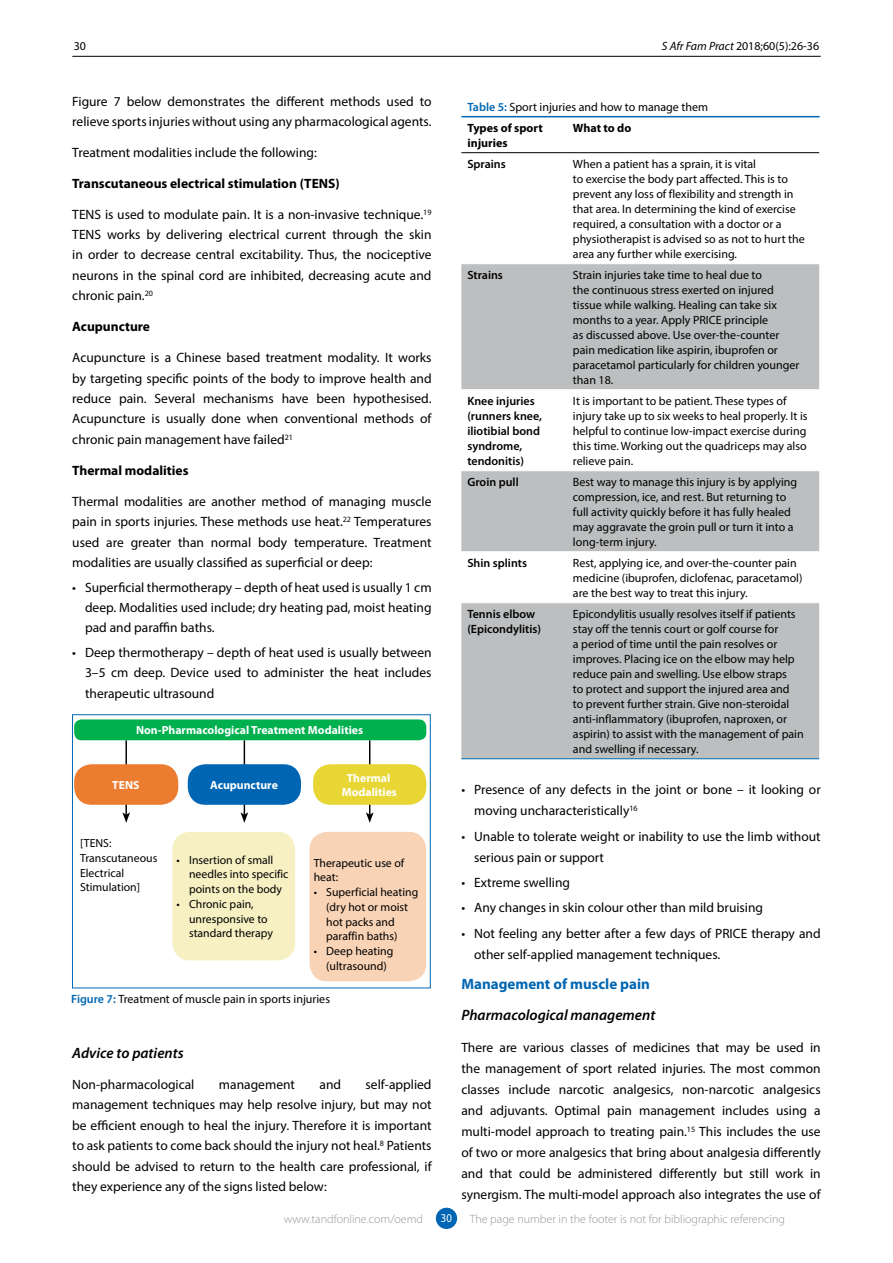
<style>
.page{position:relative;width:893px;height:1263px;background:#fff}
.page>*{position:absolute;margin:0;border:0;box-sizing:border-box;transform-origin:0 0}
.t1{font:italic 600 15px "Myriad Pro";color:#000}
.t2{font:700 15px "Myriad Pro";color:#0066b3}
.t3{font:13.5px/20.4px "Myriad Pro";color:#000;text-align:justify}
.t4{font:700 13.5px "Myriad Pro";color:#000}
.t5{font:12px/15px "Myriad Pro";color:#000}
.t6{font:600 12px/15px "Myriad Pro";color:#000}
.t7{font:300 12px "Myriad Pro";color:#939598}
.t8{font:700 12px "Myriad Pro";color:#000}
.t9{font:12px "Myriad Pro";color:#fff;scale:.9 1}
.t10{font:11.85px/14.9px "Myriad Pro";color:#000;text-align:center}
.t11{font:11.7px/14.7px "Myriad Pro";color:#000}
.t12{font:700 11.7px/14.7px "Myriad Pro";color:#fff;text-align:center}
.s1{font-style:italic}
.s2{font-size:11.7px}
.s3{font-weight:600;color:#0066b3}
.s4{font-weight:700}
</style>
<div class="page">
<hr style="left:72px;top:56px;width:749px;height:1px;background:#000">
<div style="left:436px;top:1208px;width:21px;height:21px;background:#0066b3;border-radius:50%"></div>
<hr style="left:125px;top:740px;width:2px;height:75px;background:#000">
<svg style="left:122px;top:812px;width:8px;height:11px"></svg>
<hr style="left:244px;top:740px;width:1px;height:75px;background:#000">
<svg style="left:241px;top:812px;width:7px;height:11px"></svg>
<hr style="left:369px;top:740px;width:1px;height:75px;background:#000">
<svg style="left:366px;top:812px;width:8px;height:11px"></svg>
<div style="left:74px;top:764px;width:104px;height:41px;background:#ec7d30;border-radius:18px"></div>
<div style="left:313px;top:764px;width:113px;height:41px;background:#e7d634;border-radius:18px"></div>
<div style="left:188px;top:764px;width:113px;height:41px;background:#0066b3;border-radius:18px"></div>
<div style="left:172px;top:832px;width:123px;height:128px;background:#f7f0c2;border-radius:18px"></div>
<div style="left:310px;top:832px;width:116px;height:149px;background:#f9d3b5;border-radius:18px"></div>
<div style="left:74px;top:719px;width:352px;height:21px;background:#00b04f;border-radius:8px"></div>
<svg style="left:461px;top:117px;width:358px;height:37px"></svg>
<svg style="left:461px;top:264px;width:358px;height:494px;fill:#bcbec0"></svg>
<hr style="left:461px;top:116px;width:106px;height:1px;background:#0066b3">
<hr style="left:567px;top:116px;width:253px;height:1px;background:#0066b3">
<hr style="left:461px;top:152px;width:106px;height:1px;background:#000">
<hr style="left:567px;top:152px;width:252px;height:1px;background:#000">
<hr style="left:461px;top:389px;width:106px;height:1px;background:#fff">
<hr style="left:567px;top:389px;width:252px;height:1px;background:#fff">
<hr style="left:461px;top:470px;width:106px;height:1px;background:#fff">
<hr style="left:567px;top:470px;width:252px;height:1px;background:#fff">
<hr style="left:461px;top:551px;width:106px;height:1px;background:#fff">
<hr style="left:567px;top:551px;width:252px;height:1px;background:#fff">
<hr style="left:461px;top:602px;width:106px;height:1px;background:#fff">
<hr style="left:567px;top:602px;width:252px;height:1px;background:#fff">
<hr style="left:461px;top:758px;width:106px;height:1px;background:#0066b3">
<hr style="left:567px;top:758px;width:252px;height:1px;background:#0066b3">
<p class="t5" style="left:74px;top:38px;width:14px">30</p>
<p class="t5" style="left:662px;top:38px;width:159px"><span class="s1">S Afr Fam Pract</span> 2018;60(5):26-36</p>
<p class="t3" style="left:72px;top:91px;width:361px;line-height:19.8px">Figure 7 below demonstrates the different methods used to relieve sports injuries without using any pharmacological agents.</p>
<p class="t3" style="left:72px;top:142px;width:246px">Treatment modalities include the following:</p>
<p class="t4" style="left:72px;top:174px;width:269px">Transcutaneous electrical stimulation (TENS)</p>
<p class="t3" style="left:72px;top:204px;width:361px">TENS is used to modulate pain. It is a non-invasive technique.<sup>19<br></sup>TENS works by delivering electrical current through the skin in order to decrease central excitability. Thus, the nociceptive neurons in the spinal cord are inhibited, decreasing acute and chronic pain.<sup>20</sup></p>
<p class="t4" style="left:72px;top:318px;width:79px">Acupuncture</p>
<p class="t3" style="left:72px;top:347px;width:361px">Acupuncture is a Chinese based treatment modality. It works by targeting specific points of the body to improve health and reduce pain. Several mechanisms have been hypothesised.<br>Acupuncture is usually done when conventional methods of chronic pain management have failed<sup>21</sup></p>
<p class="t4" style="left:72px;top:461px;width:118px">Thermal modalities</p>
<p class="t3" style="left:72px;top:491px;width:361px">Thermal modalities are another method of managing muscle pain in sports injuries. These methods use heat.<sup>22</sup> Temperatures used are greater than normal body temperature. Treatment modalities are usually classified as superficial or deep:</p>
<p class="t3" style="left:85px;top:577px;width:348px;text-indent:-13px">• Superficial thermotherapy – depth of heat used is usually 1 cm deep. Modalities used include; dry heating pad, moist heating pad and paraffin baths.</p>
<p class="t3" style="left:85px;top:642px;width:348px;text-indent:-13px">• Deep thermotherapy – depth of heat used is usually between 3–5 cm deep. Device used to administer the heat includes therapeutic ultrasound</p>
<p class="t12" style="left:136px;top:723px;width:229px">Non-Pharmacological Treatment Modalities</p>
<p class="t12" style="left:112px;top:777px;width:29px">TENS</p>
<p class="t12" style="left:342px;top:770px;width:57px">Thermal<br>Modalities</p>
<p class="t12" style="left:210px;top:777px;width:69px">Acupuncture</p>
<p class="t11" style="left:80px;top:836px;width:79px">[TENS:<br>Transcutaneous<br>Electrical<br>Stimulation]</p>
<p class="t11" style="left:189px;top:852px;width:101px;text-indent:-13px">• Insertion of small needles into specific points on the body</p>
<p class="t11" style="left:189px;top:896px;width:85px;text-indent:-13px">• Chronic pain, unresponsive to standard therapy</p>
<p class="t11" style="left:314px;top:855px;width:92px">Therapeutic use of heat:</p>
<p class="t11" style="left:326px;top:885px;width:93px;text-indent:-13px">• Superficial heating (dry hot or moist hot packs and paraffin baths)</p>
<p class="t10" style="left:314px;top:943px;width:81px"><span class="s2">•</span> Deep heating (ultrasound)</p>
<p class="t5" style="left:71px;top:991px;width:260px"><span class="s3">Figure 7:</span> Treatment of muscle pain in sports injuries</p>
<p class="t1" style="left:72px;top:1043px;width:113px">Advice to patients</p>
<p class="t3" style="left:72px;top:1074px;width:124px">Non-pharmacological</p>
<p class="t3" style="left:219px;top:1074px;width:78px">management</p>
<p class="t3" style="left:319px;top:1074px;width:23px">and</p>
<p class="t3" style="left:72px;top:1074px;width:361px;text-indent:293px">self-applied management techniques may help resolve injury, but may not be efficient enough to heal the injury. Therefore it is important to ask patients to come back should the injury not heal.<sup>8</sup> Patients should be advised to return to the health care professional, if they experience any of the signs listed below:</p>
<p class="t5" style="left:467px;top:96px;width:242px;line-height:21px"><span class="s3">Table 5:</span> Sport injuries and how to manage them<br><span class="s4">Types of sport</span></p>
<p class="t8" style="left:467px;top:135px;width:42px">injuries</p>
<p class="t8" style="left:573px;top:120px;width:60px">What to do</p>
<p class="t6" style="left:467px;top:156px;width:40px">Sprains</p>
<p class="t5" style="left:573px;top:156px;width:233px">When a patient has a sprain, it is vital<br>to exercise the body part affected. This is to prevent any loss of flexibility and strength in that area. In determining the kind of exercise required, a consultation with a doctor or a physiotherapist is advised so as not to hurt the area any further while exercising.</p>
<p class="t6" style="left:467px;top:267px;width:37px">Strains</p>
<p class="t5" style="left:573px;top:267px;width:228px">Strain injuries take time to heal due to<br>the continuous stress exerted on injured tissue while walking. Healing can take six months to a year. Apply PRICE principle<br>as discussed above. Use over-the-counter pain medication like aspirin, ibuprofen or paracetamol particularly for children younger than 18.</p>
<p class="t6" style="left:467px;top:393px;width:76px">Knee injuries (runners knee, iliotibial bond syndrome, tendonitis)</p>
<p class="t5" style="left:573px;top:393px;width:236px">It is important to be patient. These types of injury take up to six weeks to heal properly. It is helpful to continue low-impact exercise during this time. Working out the quadriceps may also relieve pain.</p>
<p class="t6" style="left:467px;top:474px;width:53px">Groin pull</p>
<p class="t5" style="left:573px;top:474px;width:226px">Best way to manage this injury is by applying compression, ice, and rest. But returning to full activity quickly before it has fully healed may aggravate the groin pull or turn it into a long-term injury.</p>
<p class="t6" style="left:467px;top:555px;width:61px">Shin splints</p>
<p class="t5" style="left:573px;top:555px;width:231px">Rest, applying ice, and over-the-counter pain medicine (ibuprofen, diclofenac, paracetamol) are the best way to treat this injury.</p>
<p class="t6" style="left:467px;top:606px;width:75px">Tennis elbow (Epicondylitis)</p>
<p class="t5" style="left:573px;top:606px;width:232px">Epicondylitis usually resolves itself if patients stay off the tennis court or golf course for<br>a period of time until the pain resolves or improves. Placing ice on the elbow may help reduce pain and swelling. Use elbow straps<br>to protect and support the injured area and<br>to prevent further strain. Give non-steroidal anti-inflammatory (ibuprofen, naproxen, or aspirin) to assist with the management of pain and swelling if necessary.</p>
<p class="t3" style="left:474px;top:779px;width:348px;line-height:21px;text-indent:-13px">• Presence of any defects in the joint or bone – it looking or moving uncharacteristically<sup>16</sup></p>
<p class="t3" style="left:474px;top:825px;width:348px;line-height:21px;text-indent:-13px">• Unable to tolerate weight or inability to use the limb without serious pain or support</p>
<p class="t3" style="left:461px;top:872px;width:110px">• Extreme swelling</p>
<p class="t3" style="left:461px;top:897px;width:303px">• Any changes in skin colour other than mild bruising</p>
<p class="t3" style="left:474px;top:922px;width:348px;line-height:21px;text-indent:-13px">• Not feeling any better after a few days of PRICE therapy and other self-applied management techniques.</p>
<p class="t2" style="left:461px;top:975px;width:190px">Management of muscle pain</p>
<p class="t1" style="left:461px;top:1006px;width:195px">Pharmacological management</p>
<p class="t3" style="left:461px;top:1037px;width:361px;line-height:21px">There are various classes of medicines that may be used in the management of sport related injuries. The most common classes include narcotic analgesics, non-narcotic analgesics and adjuvants. Optimal pain management includes using a multi-model approach to treating pain.<sup>15</sup> This includes the use of two or more analgesics that bring about analgesia differently and that could be administered differently but still work in synergism. The multi-model approach also integrates the use of</p>
<p class="t7" style="left:284px;top:1212px;width:141px">www.tandfonline.com/oemd</p>
<p class="t9" style="left:441px;top:1211px;width:14px">30</p>
<p class="t7" style="left:470px;top:1212px;width:317px">The page number in the footer is not for bibliographic referencing</p>
</div>
